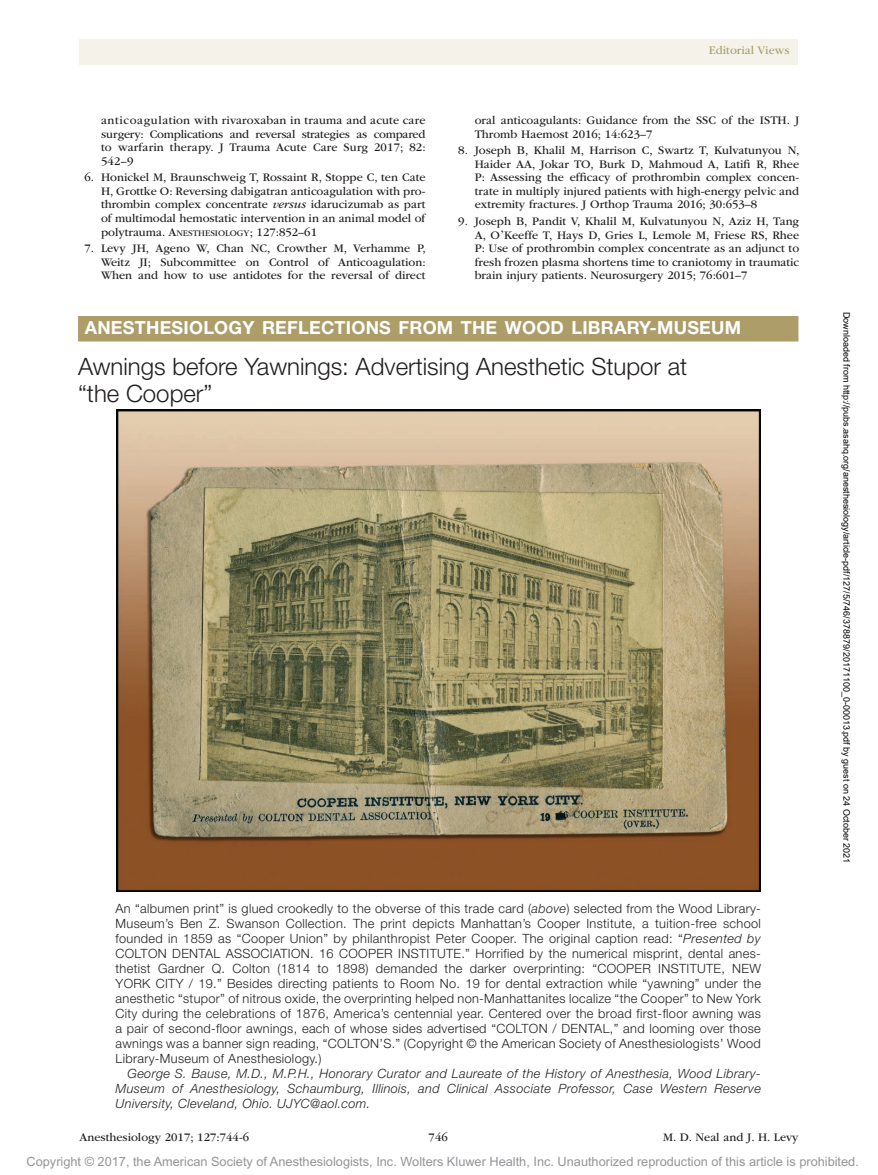
<style>
.page{position:relative;width:878px;height:1175px;background:#fff}
.page>*{position:absolute;margin:0;border:0;box-sizing:border-box;transform-origin:0 0}
.t1{font:300 24px/27px "Helvetica Neue";color:#231f20}
.t2{font:700 18px "Helvetica Neue LT Std";letter-spacing:.015em;color:#fff}
.t3{font:300 12.75px/15px "Helvetica Neue";letter-spacing:.025em;color:#231f20;text-align:justify}
.t4{font:italic 300 12.75px/15px "Helvetica Neue";letter-spacing:.025em;color:#231f20;text-align:justify}
.t5{font:12.75px "Arial MT Std";color:#939598}
.t6{font:12px/13.5px "ITC Garamond Std";color:#231f20;text-align:justify}
.t7{font:12px "ITC Garamond Std";color:#ac9d69}
.t8{font:9px "Arial";color:#000}
.s1{font-style:italic}
.s2{font-size:9px}
.s3{font-family:"Gandhari Unicode"}
</style>
<div class="page">
<div style="left:79px;top:39px;width:718px;height:25px;background:#f5f2ea"></div>
<img style="left:117px;top:409px;width:643px;height:482px">
<div style="left:78px;top:316px;width:720px;height:25px;background:#ac9d69"></div>
<p class="t6" style="left:101px;top:114px;width:326px">anticoagulation with rivaroxaban in trauma and acute care surgery: Complications and reversal strategies as compared to warfarin therapy. J Trauma Acute Care Surg 2017; 82:<br>542–9</p>
<p class="t6" style="left:101px;top:171px;width:326px;text-indent:-16px">6. Honickel M, Braunschweig T, Rossaint R, Stoppe C, ten Cate H, Grottke O: Reversing dabigatran anticoagulation with pro&shy;thrombin complex concentrate <span class="s1">versus</span> idarucizumab as part of multimodal hemostatic intervention in an animal model of polytrauma. A<span class="s2">NESTHESIOLOGY</span>; 127:852–61</p>
<p class="t6" style="left:101px;top:242px;width:326px;text-indent:-16px">7. Levy JH, Ageno W, Chan NC, Crowther M, Verhamme P, Weitz JI; Subcommittee on Control of Anticoagulation:<br>When and how to use antidotes for the reversal of direct</p>
<p class="t7" style="left:709px;top:44px;width:82px">Editorial Views</p>
<p class="t6" style="left:474px;top:114px;width:326px">oral anticoagulants: Guidance from the SSC of the ISTH. J<br>Thromb Haemost 2016; 14:623–7</p>
<p class="t6" style="left:474px;top:144px;width:326px;text-indent:-16px">8. Joseph B, Khalil M, Harrison C, Swartz T, Kulvatunyou N, Haider AA, Jokar TO, Burk D, Mahmoud A, Latifi R, Rhee P: Assessing the efficacy of prothrombin complex concen&shy;trate in multiply injured patients with high-energy pelvic and extremity fractures. J Orthop Trauma 2016; 30:653–8</p>
<p class="t6" style="left:474px;top:214px;width:326px;text-indent:-16px">9. Joseph B, Pandit V, Khalil M, Kulvatunyou N, Aziz H, Tang A, O<span class="s3">ʼ</span>Keeffe T, Hays D, Gries L, Lemole M, Friese RS, Rhee P: Use of prothrombin complex concentrate as an adjunct to fresh frozen plasma shortens time to craniotomy in traumatic brain injury patients. Neurosurgery 2015; 76:601–7</p>
<h2 class="t2" style="left:85px;top:316px;width:657px">ANESTHESIOLOGY REFLECTIONS FROM THE WOOD LIBRARY-MUSEUM</h2>
<p class="t8" style="left:850px;top:312px;width:553px;rotate:90deg">Downloaded from http://pubs.asahq.org/anesthesiology/article-pdf/127/5/746/378879/20171100_0-00013.pdf by guest on 24 October 2021</p>
<h1 class="t1" style="left:78px;top:353px;width:611px">Awnings before Yawnings: Advertising Anesthetic Stupor at “the Cooper”</h1>
<p class="t3" style="left:116px;top:900px;width:647px">An “albumen print” is glued crookedly to the obverse of this trade card (<span class="s1">above</span>) selected from the Wood Library-Museum’s Ben Z. Swanson Collection. The print depicts Manhattan’s Cooper Institute, a tuition-free school founded in 1859 as “Cooper Union” by philanthropist Peter Cooper. The original caption read: “<span class="s1">Presented by </span>COLTON DENTAL ASSOCIATION. 16 COOPER INSTITUTE.” Horrified by the numerical misprint, dental anes&shy;thetist Gardner Q. Colton (1814 to 1898) demanded the darker overprinting: “COOPER INSTITUTE, NEW YORK CITY / 19.” Besides directing patients to Room No. 19 for dental extraction while “yawning” under the anesthetic “stupor” of nitrous oxide, the overprinting helped non-Manhattanites localize “the Cooper” to New York City during the celebrations of 1876, America’s centennial year. Centered over the broad first-floor awning was a pair of second-floor awnings, each of whose sides advertised “COLTON / DENTAL,” and looming over those awnings was a banner sign reading, “COLTON’S.” (Copyright © the American Society of Anesthesiologists’ Wood Library-Museum of Anesthesiology.)</p>
<p class="t4" style="left:116px;top:1065px;width:647px;text-indent:12px">George S. Bause, M.D., M.P.H., Honorary Curator and Laureate of the History of Anesthesia, Wood Library-Museum of Anesthesiology, Schaumburg, Illinois, and Clinical Associate Professor, Case Western Reserve University, Cleveland, Ohio. UJYC@aol.com.</p>
<p class="t6" style="left:80px;top:1130px;width:171px">Anesthesiology 2017; 127:744-6</p>
<p class="t6" style="left:428px;top:1130px;width:21px">746</p>
<p class="t6" style="left:663px;top:1130px;width:137px">M. D. Neal and J. H. Levy</p>
<p class="t5" style="left:27px;top:1154px;width:833px">Copyright © 2017, the American Society of Anesthesiologists, Inc. Wolters Kluwer Health, Inc. Unauthorized reproduction of this article is prohibited.</p>
</div>
